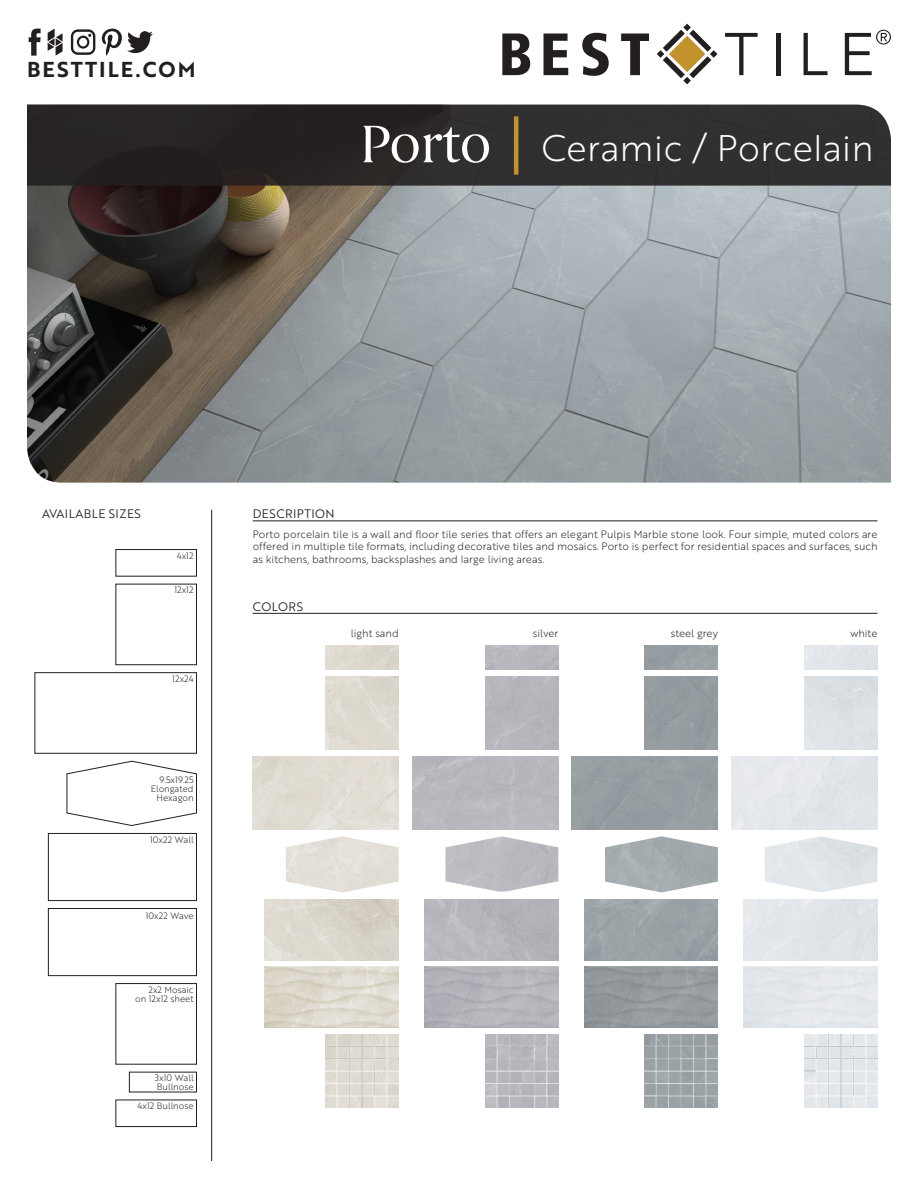
<style>
.page{position:relative;width:918px;height:1188px;background:#fff}
.page>*{position:absolute;margin:0;border:0;box-sizing:border-box;transform-origin:0 0}
.t1{font:54px "Begum W03";letter-spacing:-.025em;color:#fff}
.t2{font:36px "Brother 1816 Light";color:#fff}
.t3{font:21px "Brother 1816 Bold";letter-spacing:.1em;color:#231f20}
.t4{font:12px "Brother 1816 Book";letter-spacing:.04em;color:#231f20}
.t5{font:10.5px/12.6px "Brother 1816 Light";color:#231f20;text-align:justify}
.t6{font:9px/9px "Brother 1816 Light";color:#231f20}
</style>
<div class="page">
<svg style="left:725px;top:33px;width:33px;height:42px"></svg>
<div style="left:776px;top:33px;width:5px;height:42px;background:#231f20"></div>
<svg style="left:804px;top:33px;width:24px;height:42px"></svg>
<svg style="left:845px;top:30px;width:46px;height:45px"></svg>
<svg style="left:502px;top:33px;width:28px;height:42px"></svg>
<svg style="left:544px;top:34px;width:24px;height:41px"></svg>
<svg style="left:582px;top:33px;width:27px;height:43px"></svg>
<svg style="left:621px;top:34px;width:28px;height:41px"></svg>
<svg style="left:657px;top:24px;width:61px;height:60px"></svg>
<svg style="left:48px;top:29px;width:15px;height:27px"></svg>
<svg style="left:29px;top:29px;width:12px;height:27px"></svg>
<svg style="left:102px;top:29px;width:51px;height:27px"></svg>
<svg style="left:71px;top:29px;width:24px;height:26px"></svg>
<img style="left:27px;top:186px;width:864px;height:297px">
<hr style="left:211px;top:510px;width:1px;height:651px;background:#231f20">
<hr style="left:253px;top:521px;width:624px;height:1px;background:#231f20">
<svg style="left:27px;top:105px;width:864px;height:81px;fill:#312e2f"></svg>
<hr style="left:253px;top:613px;width:624px;height:1px;background:#231f20">
<hr style="left:514px;top:116px;width:4px;height:59px;background:#c2922c">
<div style="left:116px;top:584px;width:81px;height:81px;border:1px solid #231f20"></div>
<div style="left:35px;top:672px;width:162px;height:81px;border:1px solid #231f20"></div>
<div style="left:116px;top:983px;width:81px;height:81px;border:1px solid #231f20"></div>
<div style="left:116px;top:549px;width:81px;height:27px;border:1px solid #231f20"></div>
<div style="left:48px;top:833px;width:149px;height:68px;border:1px solid #231f20"></div>
<div style="left:48px;top:908px;width:149px;height:68px;border:1px solid #231f20"></div>
<div style="left:116px;top:1100px;width:81px;height:27px;border:1px solid #231f20"></div>
<img style="left:804px;top:1035px;width:73px;height:73px">
<img style="left:645px;top:1035px;width:73px;height:73px">
<div style="left:584px;top:899px;width:134px;height:61px;background:#9aa2a6"></div>
<div style="left:412px;top:756px;width:146px;height:73px;background:#b8b9be"></div>
<img style="left:485px;top:1035px;width:73px;height:73px">
<div style="left:485px;top:645px;width:73px;height:25px;background:#b7b8bd"></div>
<img style="left:424px;top:899px;width:134px;height:61px">
<img style="left:326px;top:677px;width:73px;height:73px">
<img style="left:253px;top:756px;width:146px;height:73px">
<img style="left:326px;top:1035px;width:73px;height:73px">
<img style="left:326px;top:645px;width:73px;height:25px">
<img style="left:265px;top:899px;width:134px;height:61px">
<img style="left:265px;top:967px;width:134px;height:61px">
<svg style="left:67px;top:761px;width:130px;height:65px"></svg>
<img style="left:286px;top:836px;width:113px;height:56px">
<img style="left:445px;top:836px;width:113px;height:56px">
<img style="left:605px;top:836px;width:113px;height:56px">
<img style="left:765px;top:836px;width:113px;height:56px">
<h3 class="t3" style="left:27px;top:54px;width:170px">BESTTILE.COM</h3>
<p class="t1" style="left:359px;top:112px;width:134px">Porto</p>
<p class="t2" style="left:542px;top:121px;width:334px">Ceramic / Porcelain</p>
<p class="t4" style="left:42px;top:505px;width:100px">AVAILABLE SIZES</p>
<p class="t6" style="left:177px;top:551px;width:18px">4x12</p>
<p class="t6" style="left:174px;top:585px;width:21px">12x12</p>
<p class="t6" style="left:172px;top:674px;width:23px">12x24</p>
<p class="t6" style="left:160px;top:775px;width:36px">9.5x19.25</p>
<p class="t6" style="left:151px;top:784px;width:44px;text-align:right">Elongated<br>Hexagon</p>
<p class="t6" style="left:150px;top:835px;width:45px">10x22 Wall</p>
<p class="t6" style="left:146px;top:911px;width:49px">10x22 Wave</p>
<p class="t6" style="left:148px;top:985px;width:47px">2x2 Mosaic</p>
<p class="t6" style="left:135px;top:994px;width:60px">on 12x12 sheet</p>
<p class="t6" style="left:155px;top:1073px;width:40px">3x10 Wall<br>Bullnose</p>
<p class="t6" style="left:138px;top:1101px;width:58px">4x12 Bullnose</p>
<p class="t4" style="left:253px;top:505px;width:84px">DESCRIPTION</p>
<p class="t5" style="left:253px;top:527px;width:626px">Porto porcelain tile is a wall and floor tile series that offers an elegant Pulpis Marble stone look. Four simple, muted colors are offered in multiple tile formats, including decorative tiles and mosaics. Porto is perfect for residential spaces and surfaces, such as kitchens, bathrooms, backsplashes and large living areas.</p>
<p class="t4" style="left:253px;top:598px;width:52px">COLORS</p>
<p class="t5" style="left:351px;top:627px;width:50px">light sand</p>
<p class="t5" style="left:533px;top:627px;width:27px">silver</p>
<p class="t5" style="left:671px;top:627px;width:49px">steel grey</p>
<p class="t5" style="left:850px;top:627px;width:29px">white</p>
</div>
